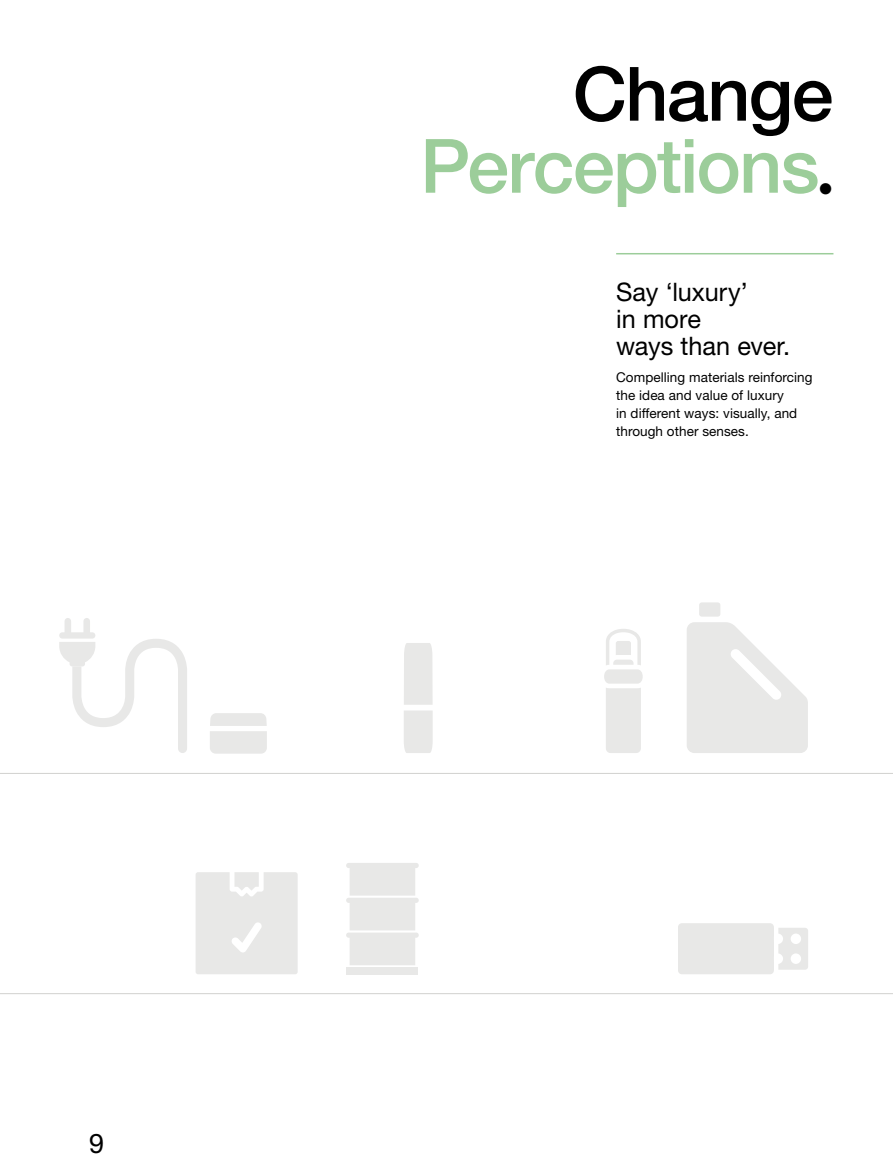
<style>
.page{position:relative;width:893px;height:1170px;background:#fff}
.page>*{position:absolute;margin:0;border:0;box-sizing:border-box;transform-origin:0 0}
.Header_-_Ruler{font:500 75px/72px "Helvetica Neue LT Std";letter-spacing:-.02em;color:#9ccd9a;text-align:right}
.Header_-_Ruler-2{font:500 31.5px "Helvetica Neue LT Std";color:#000}
.t1{font:27px "Helvetica Neue LT Std";color:#000}
.Subheader{font:25.5px/27px "Helvetica Neue LT Std";letter-spacing:-.005em;color:#000}
.Body{font:13.5px/18px "Helvetica Neue LT Std";letter-spacing:.005em;color:#000}
.s1{color:#000}
</style>
<div class="page">
<hr style="left:0;top:993px;width:893px;height:1px;background:#d1d1cf">
<hr style="left:0;top:773px;width:893px;height:1px;background:#d1d1cf">
<div style="left:678px;top:923px;width:96px;height:51px;background:#e8e8e7;border-radius:4px"></div>
<svg style="left:778px;top:928px;width:30px;height:41px"></svg>
<div style="left:196px;top:872px;width:102px;height:102px;background:#e8e8e7"></div>
<svg style="left:59px;top:618px;width:128px;height:135px"></svg>
<svg style="left:687px;top:602px;width:121px;height:151px"></svg>
<div style="left:404px;top:643px;width:29px;height:61px;background:#e8e8e7"></div>
<svg style="left:404px;top:710px;width:29px;height:43px"></svg>
<svg style="left:210px;top:713px;width:57px;height:40px"></svg>
<svg style="left:604px;top:629px;width:39px;height:124px"></svg>
<svg style="left:346px;top:863px;width:73px;height:102px"></svg>
<div style="left:347px;top:967px;width:71px;height:7px;background:#e8e8e7"></div>
<hr style="left:616px;top:253px;width:217px;height:1px;background:#9ccd9a">
<h3 class="t1" style="left:89px;top:1126px;width:17px">9</h3>
<p class="Header_-_Ruler" style="left:420px;top:57px;width:415px"><span class="s1">Change<br></span>Perceptions</p>
<p class="Header_-_Ruler-2" style="left:818px;top:170px;width:17px">•</p>
<p class="Subheader" style="left:616px;top:278px;width:175px">Say ‘luxury’<br>in more<br>ways than ever.</p>
<p class="Body" style="left:616px;top:368px;width:198px">Compelling materials reinforcing the idea and value of luxury<br>in different ways: visually, and through other senses.</p>
</div>
